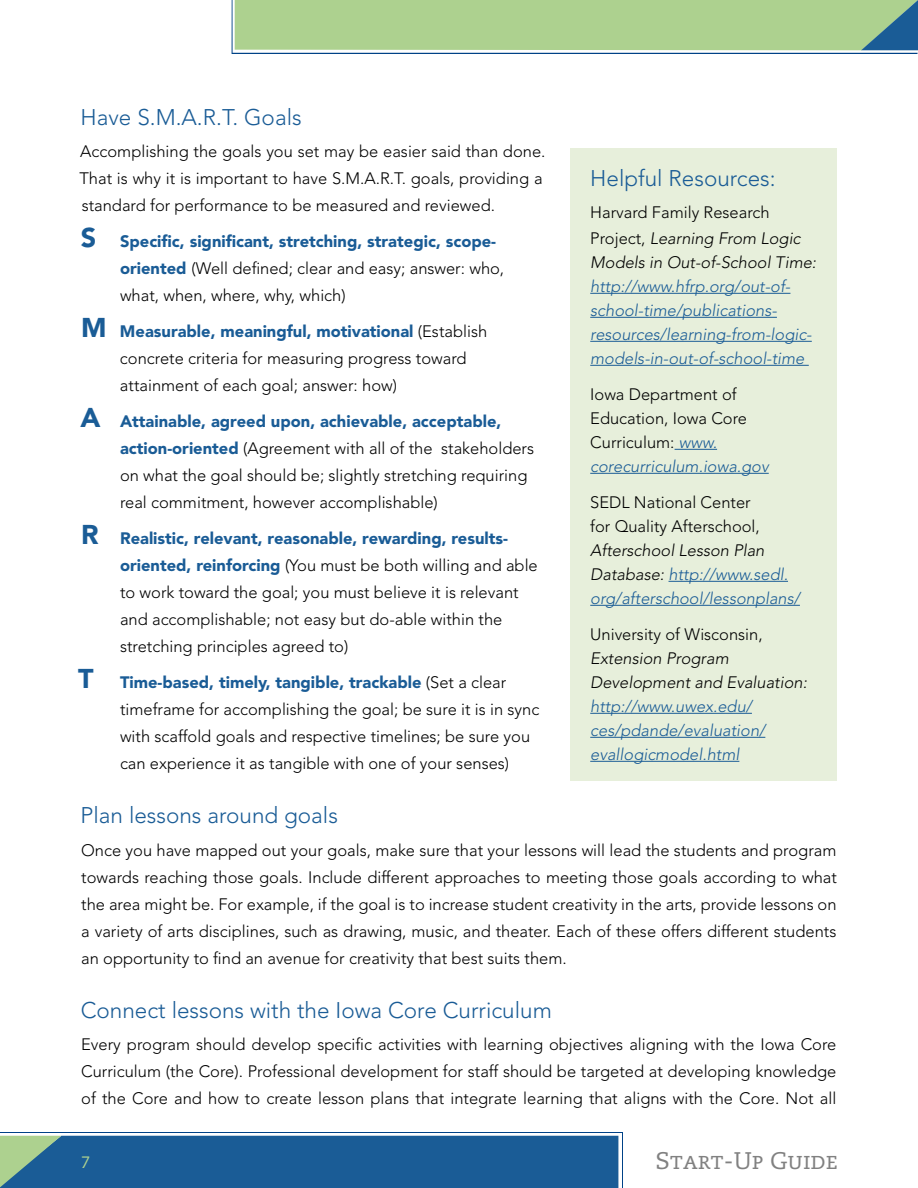
<style>
.page{position:relative;width:918px;height:1188px;background:#fff}
.page>*{position:absolute;margin:0;border:0;box-sizing:border-box;transform-origin:0 0}
.t1{font:24px "Caecilia LT Std";color:#818181}
.t2{font:300 22.5px "Avenir LT Std";color:#1a5c96}
.t3{font:300 16.5px/27px "Avenir LT Std";color:#000}
.t4{font:italic 300 16.5px/24px "Avenir LT Std";color:#1a5c96}
.t5{font:italic 300 16.5px/24px "Avenir LT Std";color:#000}
.t6{font:16.5px "Caecilia LT Std";color:#add18f}
.s1{font-weight:900;font-size:27px;color:#1a5c96}
.s2{font-weight:900;color:#1a5c96}
.s3{font-style:italic}
.s4{font-style:italic;color:#1a5c96}
.s5{color:#000}
</style>
<div class="page">
<svg style="left:232px;top:0;width:686px;height:54px;background:#a7cb95"></svg>
<div style="left:0;top:1134px;width:621px;height:54px;background:linear-gradient(to bottom,#9cb8d1,#9cb8d1)"></div>
<div style="left:0;top:1136px;width:618px;height:52px;background:#1a5c96"></div>
<div style="left:570px;top:148px;width:267px;height:633px;background:#e7efdb"></div>
<hr style="left:590px;top:293px;width:200px;height:1px;background:#1a5c96">
<hr style="left:590px;top:317px;width:187px;height:1px;background:#1a5c96">
<hr style="left:590px;top:341px;width:222px;height:1px;background:#1a5c96">
<hr style="left:590px;top:365px;width:219px;height:1px;background:#1a5c96">
<hr style="left:675px;top:449px;width:42px;height:1px;background:#1a5c96">
<hr style="left:590px;top:473px;width:179px;height:1px;background:#1a5c96">
<hr style="left:669px;top:581px;width:119px;height:1px;background:#1a5c96">
<hr style="left:590px;top:605px;width:210px;height:1px;background:#1a5c96">
<hr style="left:590px;top:713px;width:162px;height:1px;background:#1a5c96">
<hr style="left:590px;top:737px;width:175px;height:1px;background:#1a5c96">
<hr style="left:590px;top:761px;width:149px;height:1px;background:#1a5c96">
<h2 class="t2" style="left:81px;top:104px;width:223px">Have S.M.A.R.T. Goals</h2>
<p class="t3" style="left:79px;top:138px;width:468px">Accomplishing the goals you set may be easier said than done.<br>That is why it is important to have S.M.A.R.T. goals, providing a standard for performance to be measured and reviewed.</p>
<p class="t3" style="left:120px;top:228px;width:386px;text-indent:-39px"><span class="s1">S</span> <span class="s2">Specific, significant, stretching, strategic, scope&shy;oriented</span> (Well defined; clear and easy; answer: who, what, when, where, why, which)</p>
<p class="t3" style="left:120px;top:318px;width:369px;text-indent:-39px"><span class="s1">M</span> <span class="s2">Measurable, meaningful, motivational</span> (Establish concrete criteria for measuring progress toward attainment of each goal; answer: how)</p>
<p class="t3" style="left:120px;top:408px;width:416px;text-indent:-40px"><span class="s1">A</span> <span class="s2">Attainable, agreed upon, achievable, acceptable, action-oriented</span> (Agreement with all of the stakeholders on what the goal should be; slightly stretching requiring real commitment, however accomplishable)</p>
<p class="t3" style="left:120px;top:525px;width:419px;text-indent:-39px"><span class="s1">R</span> <span class="s2">Realistic, relevant, reasonable, rewarding, results&shy;oriented, reinforcing</span> (You must be both willing and able to work toward the goal; you must believe it is relevant and accomplishable; not easy but do-able within the stretching principles agreed to)</p>
<p class="t3" style="left:120px;top:669px;width:421px;text-indent:-42px"><span class="s1">T</span> <span class="s2">Time-based, timely, tangible, trackable</span> (Set a clear timeframe for accomplishing the goal; be sure it is in sync with scaffold goals and respective timelines; be sure you can experience it as tangible with one of your senses)</p>
<h2 class="t2" style="left:81px;top:802px;width:259px">Plan lessons around goals</h2>
<p class="t3" style="left:81px;top:837px;width:757px;text-align:justify">Once you have mapped out your goals, make sure that your lessons will lead the students and program towards reaching those goals. Include different approaches to meeting those goals according to what the area might be. For example, if the goal is to increase student creativity in the arts, provide lessons on a variety of arts disciplines, such as drawing, music, and theater. Each of these offers different students an opportunity to find an avenue for creativity that best suits them.</p>
<h2 class="t2" style="left:81px;top:997px;width:473px">Connect lessons with the Iowa Core Curriculum</h2>
<p class="t3" style="left:81px;top:1031px;width:757px;text-align:justify">Every program should develop specific activities with learning objectives aligning with the Iowa Core Curriculum (the Core). Professional development for staff should be targeted at developing knowledge of the Core and how to create lesson plans that integrate learning that aligns with the Core. Not all</p>
<h2 class="t2" style="left:590px;top:165px;width:187px">Helpful Resources:</h2>
<p class="t3" style="left:590px;top:200px;width:212px;line-height:25.5px">Harvard Family Research<br>Project, <span class="s3">Learning From Logic</span></p>
<p class="t5" style="left:590px;top:250px;width:228px">Models in Out-of-School Time:</p>
<p class="t4" style="left:590px;top:274px;width:223px">http://www.hfrp.org/out-of&shy;school-time/publications&shy;resources/learning-from-logic&shy;models-in-out-of-school-time</p>
<p class="t3" style="left:590px;top:382px;width:180px;line-height:24px">Iowa Department of<br>Education, Iowa Core<br>Curriculum: <span class="s4">www. corecurriculum.iowa.gov</span></p>
<p class="t3" style="left:590px;top:490px;width:171px;line-height:24px">SEDL National Center for Quality Afterschool,</p>
<p class="t4" style="left:590px;top:538px;width:211px"><span class="s5">Afterschool Lesson Plan<br>Database:</span> http://www.sedl. org/afterschool/lessonplans/</p>
<p class="t3" style="left:590px;top:621px;width:174px">University of Wisconsin,</p>
<p class="t5" style="left:590px;top:646px;width:218px">Extension Program<br>Development and Evaluation:</p>
<p class="t4" style="left:590px;top:694px;width:177px">http://www.uwex.edu/ ces/pdande/evaluation/ evallogicmodel.html</p>
<p class="t6" style="left:81px;top:1153px;width:11px">7</p>
<h1 class="t1" style="left:656px;top:1147px;width:184px">Start-Up Guide</h1>
</div>
